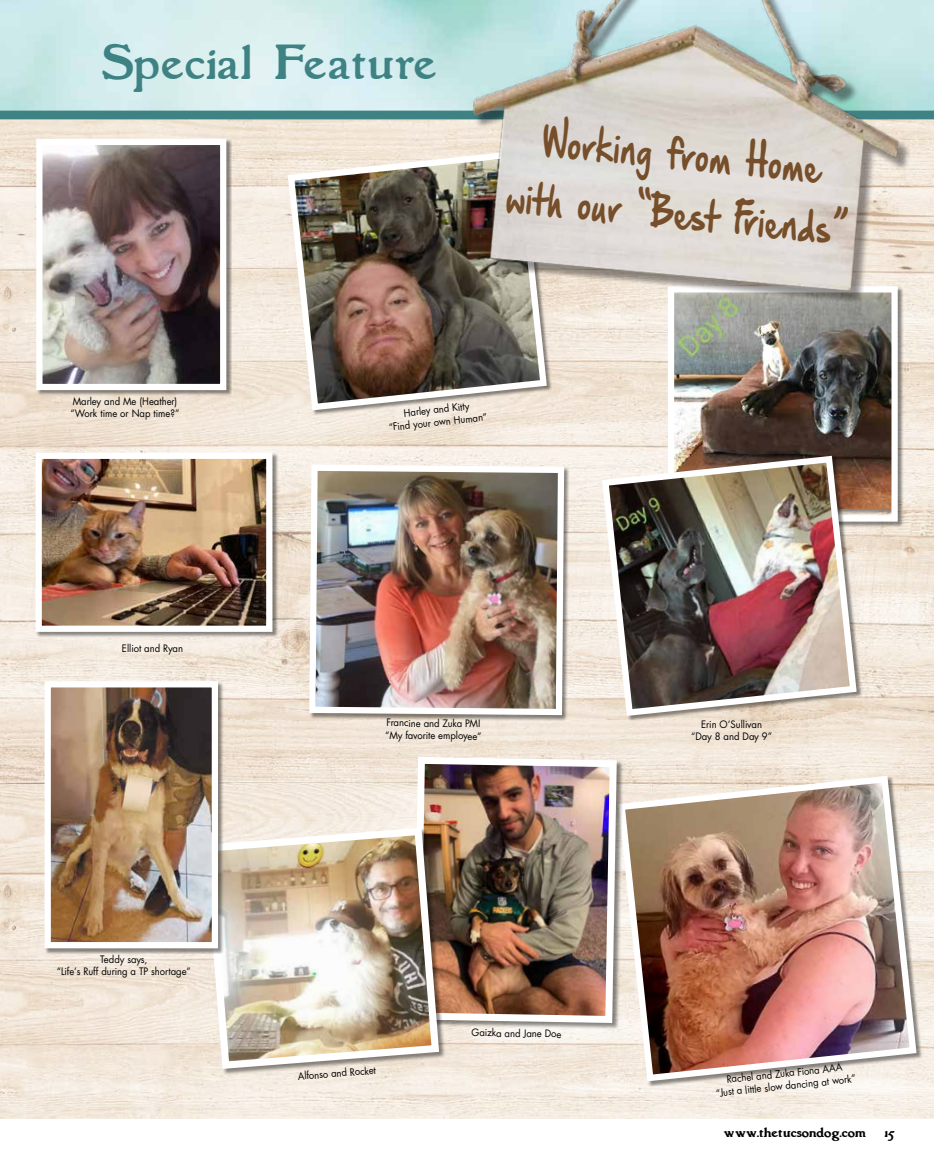
<style>
.page{position:relative;width:934px;height:1159px;background:#fff}
.page>*{position:absolute;margin:0;border:0;box-sizing:border-box;transform-origin:0 0}
.t1{font:45px "Grantham";color:#3f8284}
.t2{font:37px/59.1px "Hand Of Sean Demo";color:#764e2a;text-align:center;scale:.78 1}
.t3{font:700 12.5px "Grantham";color:#000}
.t4{font:10px/12.5px "Futura";letter-spacing:-.005em;color:#000;text-align:center;scale:.95 1}
</style>
<div class="page">
<img style="left:0;top:119px;width:934px;height:999px">
<div style="left:310px;top:465px;width:260px;height:256px;background:#000;opacity:.45"></div>
<img style="left:306px;top:461px;width:261px;height:257px">
<svg style="left:0;top:0;width:385px;height:119px;background:#c9e5e6"></svg>
<div style="left:668px;top:286px;width:235px;height:242px;background:#000;opacity:.45"></div>
<img style="left:675px;top:345px;width:216px;height:163px">
<div style="left:668px;top:286px;width:230px;height:235px;border:6px solid #fff"></div>
<img style="left:284px;top:147px;width:266px;height:267px">
<div style="left:37px;top:139px;width:195px;height:257px;background:#000;opacity:.45"></div>
<img style="left:43px;top:146px;width:176px;height:237px">
<div style="left:36px;top:139px;width:190px;height:251px;border:6px solid #fff"></div>
<img style="left:615px;top:772px;width:305px;height:313px">
<img style="left:598px;top:452px;width:262px;height:267px">
<img style="left:385px;top:0;width:549px;height:345px">
<div style="left:36px;top:453px;width:242px;height:185px;background:#000;opacity:.45"></div>
<img style="left:43px;top:460px;width:222px;height:165px">
<div style="left:36px;top:453px;width:236px;height:179px;border:6px solid #fff"></div>
<div style="left:414px;top:757px;width:209px;height:273px;background:#000;opacity:.45"></div>
<img style="left:410px;top:753px;width:210px;height:273px">
<div style="left:205px;top:828px;width:241px;height:247px;background:#000;opacity:.45"></div>
<img style="left:201px;top:824px;width:242px;height:249px">
<div style="left:45px;top:681px;width:179px;height:273px;background:#000;opacity:.45"></div>
<img style="left:52px;top:688px;width:159px;height:253px">
<div style="left:45px;top:681px;width:173px;height:267px;border:6px solid #fff"></div>
<h1 class="t1" style="left:101px;top:40px;width:337px">Special Feature</h1>
<h2 class="t2" style="left:515px;top:110px;width:440px;rotate:6deg">Working from Home with our “Best Friends”</h2>
<p class="t4" style="left:71px;top:395px;width:116px;text-align:left">Marley and Me (Heather) “Work time or Nap time?”</p>
<p class="t4" style="left:387px;top:408px;width:105px;rotate:-6deg">Harley and Kitty<br>“Find your own Human”</p>
<p class="t4" style="left:122px;top:642px;width:66px">Elliot and Ryan</p>
<p class="t4" style="left:57px;top:953px;width:142px">Teddy says,<br>“Life’s Ruff during a TP shortage”</p>
<p class="t4" style="left:385px;top:716px;width:103px;text-align:left">Francine and Zuka PMI “My favorite employee”</p>
<p class="t4" style="left:691px;top:718px;width:87px">Erin O’Sullivan “Day 8 and Day 9”</p>
<p class="t4" style="left:297px;top:1070px;width:84px;rotate:-5deg">Alfonso and Rocket</p>
<p class="t4" style="left:472px;top:1026px;width:96px;rotate:1deg">Gaizka and Jane Doe</p>
<p class="t4" style="left:714px;top:1074px;width:149px;rotate:-6deg">Rachel and Zuka Fiona AAA<br>“Just a little slow dancing at work”</p>
<p class="t3" style="left:724px;top:1126px;width:143px">www.thetucsondog.com</p>
<p class="t3" style="left:885px;top:1126px;width:11px">15</p>
</div>
